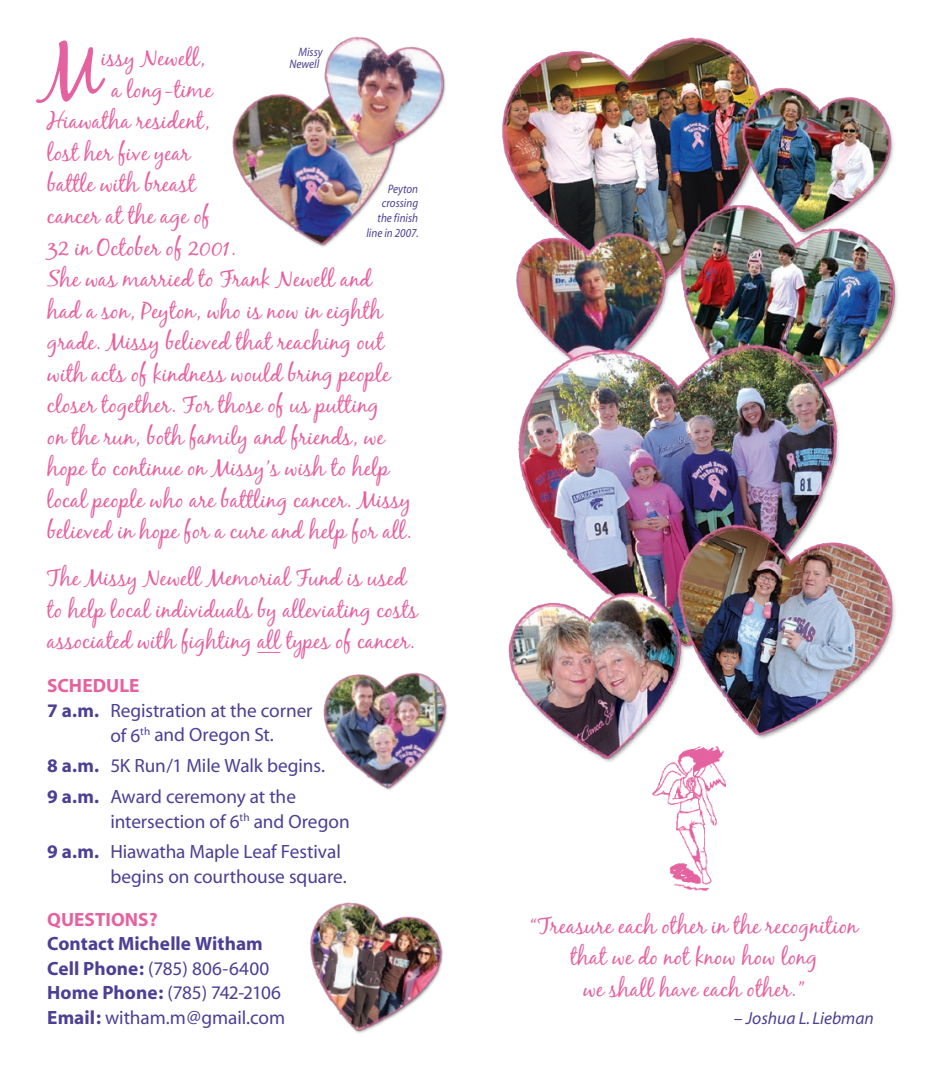
<style>
.page{position:relative;width:925px;height:1071px;background:#fff}
.page>*{position:absolute;margin:0;border:0;box-sizing:border-box;transform-origin:0 0}
.t1{font:79.8px "Black Jack";color:#e562a0;scale:.88 1}
.t2{font:22.75px/31.5px "Black Jack";color:#e562a0}
.t3{font:19.25px/30.8px "Myriad";letter-spacing:-.005em;color:#4d3f94}
.t4{font:700 19.25px/24.5px "Myriad";letter-spacing:.005em;color:#4d3f94}
.t5{font:700 19.25px "Myriad";color:#e562a0}
.t6{font:italic 17.5px "Myriad";color:#4d3f94}
.t7{font:italic 12.25px/14.7px "Myriad";color:#4d3f94;text-align:right;scale:.9 1}
.s1{font-weight:700}
.s2{font-weight:400}
</style>
<div class="page">
<svg style="left:257px;top:652px;width:23px;height:1px"></svg>
<img style="left:232px;top:36px;width:214px;height:211px">
<img style="left:310px;top:902px;width:133px;height:131px">
<img style="left:323px;top:672px;width:125px;height:118px">
<img style="left:652px;top:774px;width:74px;height:117px">
<img style="left:502px;top:37px;width:396px;height:737px">
<h1 class="t1" style="left:41px;top:21px;width:68px">M</h1>
<p class="t2" style="left:101px;top:42px;width:106px">issy Newell,</p>
<p class="t2" style="left:111px;top:73px;width:102px">a long-time</p>
<p class="t2" style="left:47px;top:105px;width:164px">Hiawatha resident,</p>
<p class="t2" style="left:47px;top:136px;width:145px">lost her five year</p>
<p class="t2" style="left:47px;top:168px;width:149px">battle with breast</p>
<p class="t2" style="left:47px;top:199px;width:164px">cancer at the age of</p>
<p class="t2" style="left:47px;top:231px;width:190px">32 in October of 2001.</p>
<p class="t2" style="left:47px;top:262px;width:326px">She was married to Frank Newell and</p>
<p class="t2" style="left:47px;top:294px;width:337px">had a son, Peyton, who is now in eighth</p>
<p class="t2" style="left:47px;top:325px;width:338px">grade. Missy believed that reaching out</p>
<p class="t2" style="left:47px;top:357px;width:344px">with acts of kindness would bring people</p>
<p class="t2" style="left:47px;top:388px;width:333px">closer together. For those of us putting</p>
<p class="t2" style="left:47px;top:420px;width:338px">on the run, both family and friends, we</p>
<p class="t2" style="left:47px;top:451px;width:343px">hope to continue on Missy’s wish to help</p>
<p class="t2" style="left:47px;top:483px;width:365px">local people who are battling cancer. Missy</p>
<p class="t2" style="left:47px;top:514px;width:366px">believed in hope for a cure and help for all.</p>
<p class="t2" style="left:47px;top:562px;width:372px">The Missy Newell Memorial Fund is used to help local individuals by alleviating costs associated with fighting all types of cancer.</p>
<p class="t7" style="left:289px;top:46px;width:38px;line-height:12.2px">Missy<br>Newell</p>
<p class="t7" style="left:366px;top:182px;width:60px">Peyton crossing the finish line in 2007.</p>
<p class="t5" style="left:47px;top:676px;width:94px">Schedule</p>
<p class="t3" style="left:47px;top:696px;width:267px"><span class="s1">7 a.m.</span> Registration at the corner</p>
<p class="t3" style="left:110px;top:721px;width:165px">of 6<sup>th</sup> and Oregon St.</p>
<p class="t3" style="left:47px;top:751px;width:279px"><span class="s1">8 a.m.</span> 5K Run/1 Mile Walk begins.<br><span class="s1">9 a.m.</span> Award ceremony at the</p>
<p class="t3" style="left:47px;top:807px;width:304px;text-indent:63px">intersection of 6<sup>th</sup> and Oregon<br><span class="s1">9 a.m.</span> Hiawatha Maple Leaf Festival</p>
<p class="t3" style="left:110px;top:862px;width:238px">begins on courthouse square.</p>
<p class="t5" style="left:47px;top:910px;width:112px">Questions?</p>
<p class="t4" style="left:47px;top:932px;width:239px">Contact Michelle Witham<br>Cell Phone: <span class="s2">(785) 806-6400<br></span>Home Phone: <span class="s2">(785) 742-2106<br></span>Email: <span class="s2">witham.m@gmail.com</span></p>
<p class="t2" style="left:530px;top:909px;width:328px;text-align:center">“Treasure each other in the recognition that we do not know how long<br>we shall have each other.”</p>
<p class="t6" style="left:733px;top:1009px;width:141px">– Joshua L. Liebman</p>
</div>
